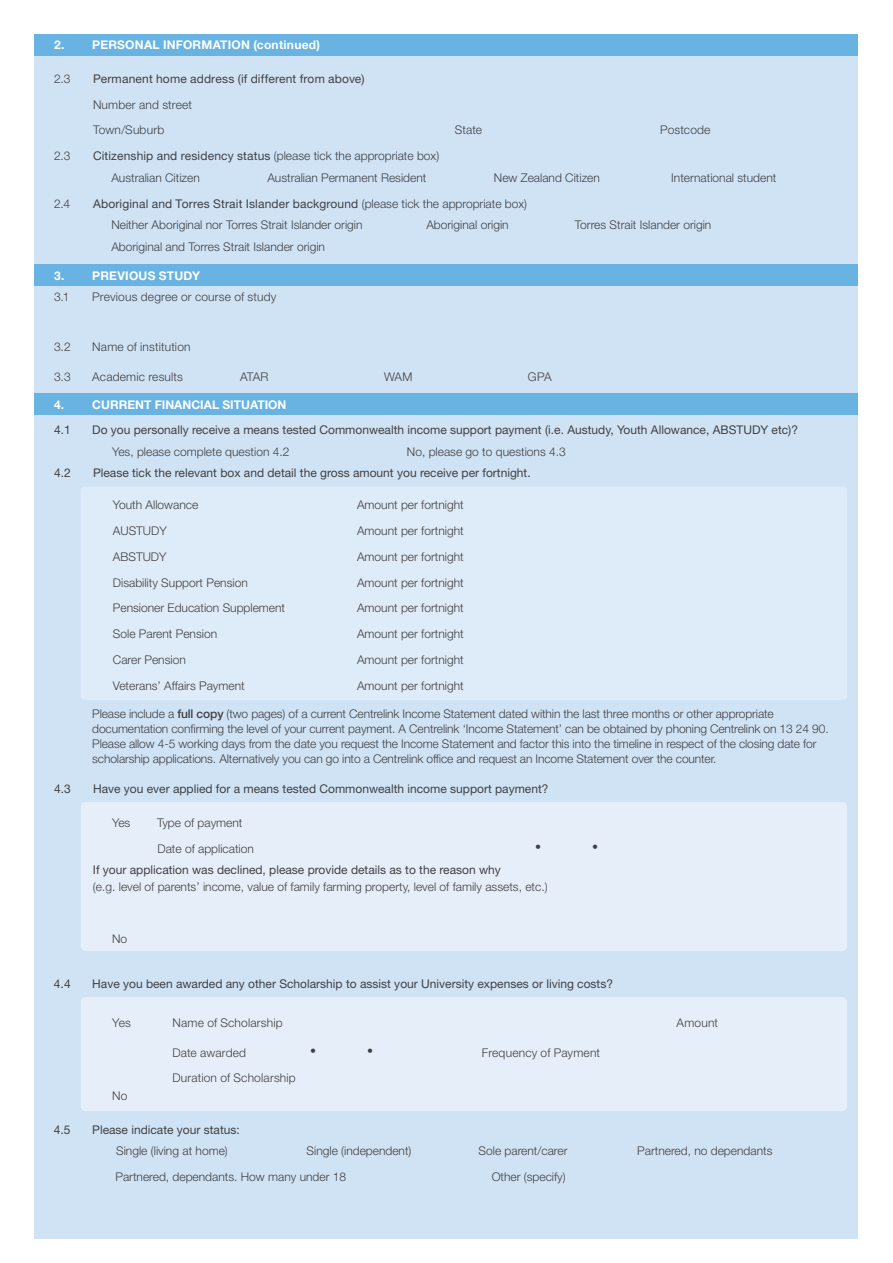
<style>
.page{position:relative;width:893px;height:1263px;background:#fff}
.page>*{position:absolute;margin:0;border:0;box-sizing:border-box;transform-origin:0 0}
.t1{font:300 12px/15px "Helvetica Neue LT Std";color:#414042}
.t2{font:12px "Helvetica Neue LT Std";color:#414042}
.t3{font:700 12px "Helvetica Neue LT Std";letter-spacing:.015em;color:#fff}
.s1{font-weight:400}
.s2{font-weight:500}
</style>
<div class="page">
<div style="left:35px;top:55px;width:823px;height:1184px;background:#d0e3f5"></div>
<div style="left:81px;top:802px;width:766px;height:149px;background:#e6eff9;border-radius:4px"></div>
<div style="left:81px;top:486px;width:766px;height:214px;background:#deebf8;border-radius:4px"></div>
<div style="left:35px;top:34px;width:823px;height:21px;background:#69b3e3"></div>
<div style="left:35px;top:264px;width:823px;height:22px;background:#69b3e3"></div>
<div style="left:35px;top:393px;width:823px;height:21px;background:#69b3e3"></div>
<div style="left:81px;top:997px;width:766px;height:114px;background:#e6eff9;border-radius:4px"></div>
<p class="t3" style="left:54px;top:37px;width:268px">2. PERSONAL INFORMATION (continued)</p>
<p class="t1" style="left:54px;top:71px;width:18px">2.3</p>
<p class="t2" style="left:93px;top:72px;width:273px">Permanent home address (if different from above)</p>
<p class="t1" style="left:93px;top:91px;width:101px;line-height:25.8px">Number and street<br>Town/Suburb</p>
<p class="t1" style="left:455px;top:122px;width:29px">State</p>
<p class="t1" style="left:660px;top:122px;width:52px">Postcode</p>
<p class="t1" style="left:54px;top:148px;width:18px">2.3</p>
<p class="t1" style="left:111px;top:145px;width:329px;line-height:21.5px;text-indent:-18px"><span class="s1">Citizenship and residency status</span> (please tick the appropriate box)<br>Australian Citizen</p>
<p class="t1" style="left:267px;top:170px;width:160px">Australian Permanent Resident</p>
<p class="t1" style="left:494px;top:170px;width:108px">New Zealand Citizen</p>
<p class="t1" style="left:671px;top:170px;width:107px">International student</p>
<p class="t1" style="left:54px;top:195px;width:18px">2.4</p>
<p class="t1" style="left:111px;top:192px;width:417px;line-height:21.5px;text-indent:-18px"><span class="s1">Aboriginal and Torres Strait Islander background</span> (please tick the appropriate box)<br>Neither Aboriginal nor Torres Strait Islander origin</p>
<p class="t1" style="left:426px;top:217px;width:84px">Aboriginal origin</p>
<p class="t1" style="left:575px;top:217px;width:138px">Torres Strait Islander origin</p>
<p class="t1" style="left:111px;top:238px;width:215px">Aboriginal and Torres Strait Islander origin</p>
<p class="t3" style="left:54px;top:268px;width:148px">3. PREVIOUS STUDY</p>
<p class="t1" style="left:54px;top:289px;width:17px">3.1</p>
<p class="t1" style="left:92px;top:289px;width:186px">Previous degree or course of study</p>
<p class="t1" style="left:54px;top:339px;width:18px">3.2</p>
<p class="t1" style="left:92px;top:339px;width:100px">Name of institution</p>
<p class="t1" style="left:54px;top:369px;width:18px">3.3</p>
<p class="t1" style="left:92px;top:369px;width:92px">Academic results</p>
<p class="t1" style="left:240px;top:369px;width:30px">ATAR</p>
<p class="t1" style="left:384px;top:369px;width:30px">WAM</p>
<p class="t1" style="left:528px;top:369px;width:25px">GPA</p>
<p class="t3" style="left:54px;top:397px;width:234px">4. CURRENT FINANCIAL SITUATION</p>
<p class="t2" style="left:54px;top:423px;width:18px">4.1</p>
<p class="t2" style="left:92px;top:423px;width:707px">Do you personally receive a means tested Commonwealth income support payment (i.e. Austudy, Youth Allowance, ABSTUDY etc)?</p>
<p class="t1" style="left:112px;top:444px;width:179px">Yes, please complete question 4.2</p>
<p class="t1" style="left:407px;top:444px;width:160px">No, please go to questions 4.3</p>
<p class="t2" style="left:54px;top:466px;width:18px">4.2</p>
<p class="t2" style="left:93px;top:466px;width:439px">Please tick the relevant box and detail the gross amount you receive per fortnight.</p>
<p class="t1" style="left:113px;top:497px;width:87px">Youth Allowance</p>
<p class="t1" style="left:357px;top:497px;width:108px">Amount per fortnight</p>
<p class="t1" style="left:113px;top:523px;width:55px">AUSTUDY</p>
<p class="t1" style="left:357px;top:523px;width:108px">Amount per fortnight</p>
<p class="t1" style="left:113px;top:549px;width:55px">ABSTUDY</p>
<p class="t1" style="left:357px;top:549px;width:108px">Amount per fortnight</p>
<p class="t1" style="left:113px;top:575px;width:136px">Disability Support Pension</p>
<p class="t1" style="left:357px;top:575px;width:108px">Amount per fortnight</p>
<p class="t1" style="left:113px;top:600px;width:174px">Pensioner Education Supplement</p>
<p class="t1" style="left:357px;top:600px;width:108px">Amount per fortnight</p>
<p class="t1" style="left:113px;top:626px;width:106px">Sole Parent Pension</p>
<p class="t1" style="left:357px;top:626px;width:108px">Amount per fortnight</p>
<p class="t1" style="left:113px;top:652px;width:74px">Carer Pension</p>
<p class="t1" style="left:357px;top:652px;width:108px">Amount per fortnight</p>
<p class="t1" style="left:113px;top:678px;width:133px">Veterans’ Affairs Payment</p>
<p class="t1" style="left:357px;top:678px;width:108px">Amount per fortnight</p>
<p class="t1" style="left:92px;top:705px;width:738px">Please include a <span class="s2">full copy</span> (two pages) of a current Centrelink Income Statement dated within the last three months or other appropriate documentation confirming the level of your current payment. A Centrelink ‘Income Statement’ can be obtained by phoning Centrelink on 13 24 90.<br>Please allow 4-5 working days from the date you request the Income Statement and factor this into the timeline in respect of the closing date for scholarship applications. Alternatively you can go into a Centrelink office and request an Income Statement over the counter.</p>
<p class="t2" style="left:54px;top:781px;width:18px">4.3</p>
<p class="t2" style="left:93px;top:781px;width:457px">Have you ever applied for a means tested Commonwealth income support payment?</p>
<p class="t1" style="left:112px;top:815px;width:20px">Yes</p>
<p class="t1" style="left:157px;top:809px;width:98px;line-height:25.8px">Type of payment<br>Date of application</p>
<p class="t1" style="left:535px;top:839px;width:7px">•</p>
<p class="t1" style="left:592px;top:839px;width:7px">•</p>
<p class="t2" style="left:93px;top:863px;width:409px">If your application was declined, please provide details as to the reason why</p>
<p class="t1" style="left:93px;top:879px;width:456px">(e.g. level of parents’ income, value of family farming property, level of family assets, etc.)</p>
<p class="t1" style="left:112px;top:931px;width:17px">No</p>
<p class="t2" style="left:54px;top:977px;width:18px">4.4</p>
<p class="t2" style="left:92px;top:977px;width:522px">Have you been awarded any other Scholarship to assist your University expenses or living costs?</p>
<p class="t1" style="left:112px;top:1014px;width:20px">Yes</p>
<p class="t1" style="left:172px;top:1014px;width:112px">Name of Scholarship</p>
<p class="t1" style="left:676px;top:1014px;width:43px">Amount</p>
<p class="t1" style="left:172px;top:1044px;width:75px">Date awarded</p>
<p class="t1" style="left:310px;top:1043px;width:7px">•</p>
<p class="t1" style="left:367px;top:1043px;width:7px">•</p>
<p class="t1" style="left:482px;top:1044px;width:120px">Frequency of Payment</p>
<p class="t1" style="left:172px;top:1070px;width:125px">Duration of Scholarship</p>
<p class="t1" style="left:112px;top:1087px;width:17px">No</p>
<p class="t2" style="left:54px;top:1122px;width:18px">4.5</p>
<p class="t2" style="left:92px;top:1122px;width:149px">Please indicate your status:</p>
<p class="t1" style="left:116px;top:1143px;width:113px">Single (living at home)</p>
<p class="t1" style="left:307px;top:1143px;width:106px">Single (independent)</p>
<p class="t1" style="left:479px;top:1143px;width:90px">Sole parent/carer</p>
<p class="t1" style="left:637px;top:1143px;width:137px">Partnered, no dependants</p>
<p class="t1" style="left:115px;top:1169px;width:232px">Partnered, dependants. How many under 18</p>
<p class="t1" style="left:492px;top:1169px;width:76px">Other (specify)</p>
</div>
